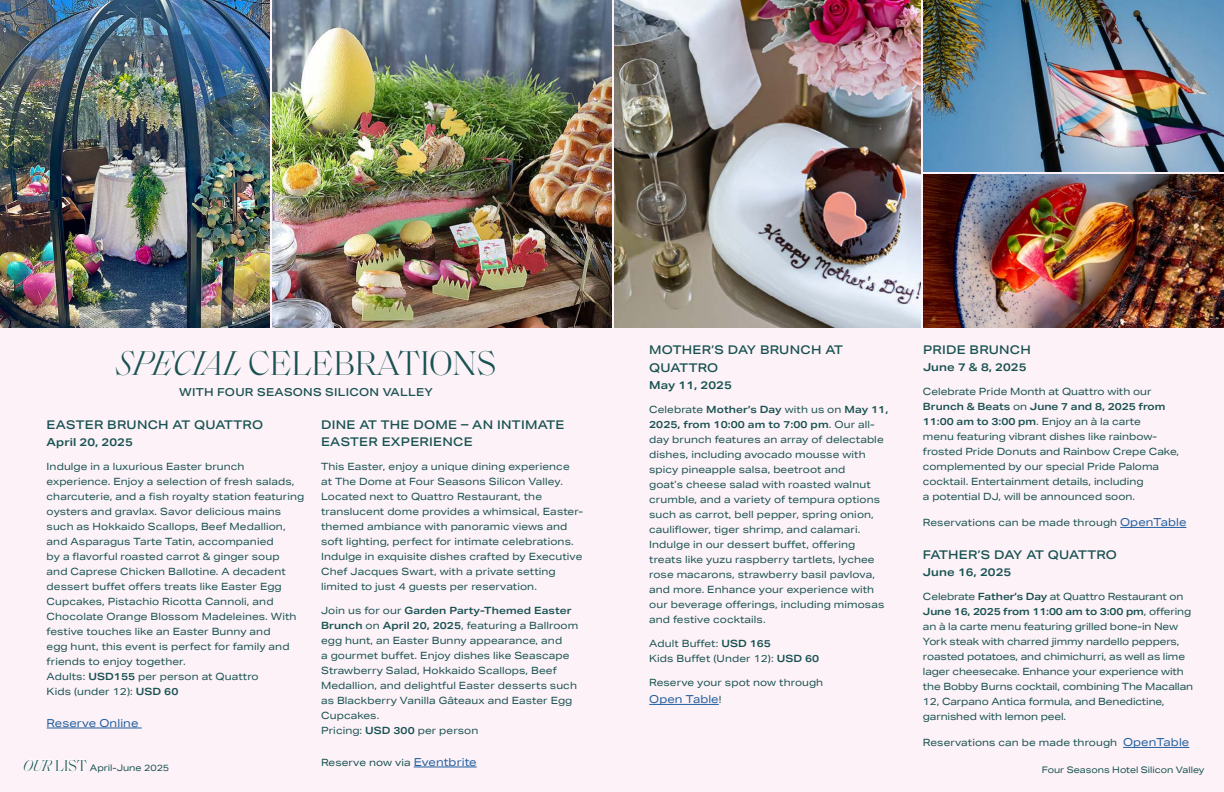
<style>
.page{position:relative;width:1224px;height:792px;background:#fdf2f7}
.page>*{position:absolute;margin:0;border:0;box-sizing:border-box;transform-origin:0 0}
.t1{font:300 35px "Saol Display";letter-spacing:.005em;color:#185252}
.t2{font:500 12px/18px "Aktiv Grotesk Ex";letter-spacing:.025em;color:#185252}
.t3{font:500 12px "Aktiv Grotesk Ex";color:#185252}
.t4{font:600 11px "Aktiv Grotesk Ex";letter-spacing:.01em;color:#185252}
.t5{font:500 11px "Aktiv Grotesk Ex";letter-spacing:.025em;color:#185252}
.t6{font:11px "Aktiv Grotesk Ex";letter-spacing:.01em;color:#215e9e}
.t7{font:10px/15px "Aktiv Grotesk Ex";letter-spacing:.01em;color:#185252}
.t8{font:10px/15px "Aktiv Grotesk Ex";letter-spacing:-.01em;color:#185252}
.t9{font:9px "Aktiv Grotesk Ex";color:#185252}
.s1{font-weight:600}
.s2{font-size:10px;color:#185252}
.s3{font-size:11px;color:#215e9e}
.s4{font-style:italic}
.s5{font-family:"Saol Display";font-weight:300;font-style:italic;font-size:16px;color:#fff}
.s6{font-family:"Saol Display";font-weight:300;font-size:16px;color:#fff}
</style>
<div class="page">
<hr style="left:649px;top:704px;width:70px;height:1px;background:#215e9e">
<img style="left:0;top:0;width:270px;height:327px">
<img style="left:923px;top:0;width:301px;height:172px">
<img style="left:272px;top:0;width:340px;height:327px">
<hr style="left:47px;top:728px;width:95px;height:1px;background:#215e9e">
<hr style="left:414px;top:767px;width:63px;height:1px;background:#215e9e">
<hr style="left:1120px;top:527px;width:66px;height:1px;background:#215e9e">
<hr style="left:1123px;top:747px;width:66px;height:1px;background:#215e9e">
<img style="left:923px;top:174px;width:301px;height:153px">
<img style="left:615px;top:0;width:306px;height:327px">
<h3 class="t2" style="left:649px;top:341px;width:195px">MOTHER’S DAY BRUNCH AT<br>QUATTRO</h3>
<p class="t4" style="left:649px;top:379px;width:84px">May 11, 2025</p>
<p class="t7" style="left:649px;top:402px;width:241px">Celebrate <span class="s1">Mother’s Day</span> with us on <span class="s1">May 11, 2025, from 10:00 am to 7:00 pm</span>. Our all&shy;day brunch features an array of delectable dishes, including avocado mousse with spicy pineapple salsa, beetroot and<br>goat’s cheese salad with roasted walnut crumble, and a variety of tempura options such as carrot, bell pepper, spring onion, cauliflower, tiger shrimp, and calamari.<br>Indulge in our dessert buffet, offering treats like yuzu raspberry tartlets, lychee rose macarons, strawberry basil pavlova, and more. Enhance your experience with our beverage offerings, including mimosas and festive cocktails.</p>
<p class="t7" style="left:649px;top:636px;width:172px">Adult Buffet: <span class="s1">USD 165<br></span>Kids Buffet (Under 12): <span class="s1">USD 60</span></p>
<p class="t7" style="left:649px;top:675px;width:176px">Reserve your spot now through</p>
<p class="t6" style="left:649px;top:693px;width:74px">Open Table<span class="s2">!</span></p>
<h3 class="t2" style="left:923px;top:341px;width:109px">PRIDE BRUNCH</h3>
<p class="t4" style="left:923px;top:361px;width:105px">June 7 &amp; 8, 2025</p>
<p class="t7" style="left:923px;top:384px;width:258px">Celebrate Pride Month at Quattro with our <span class="s1">Brunch &amp; Beats</span> on <span class="s1">June 7 and 8, 2025 from 11:00 am to 3:00 pm</span>. Enjoy an à la carte<br>menu featuring vibrant dishes like rainbow&shy;frosted Pride Donuts and Rainbow Crepe Cake, complemented by our special Pride Paloma cocktail. Entertainment details, including<br>a potential DJ, will be announced soon.</p>
<p class="t7" style="left:923px;top:515px;width:265px">Reservations can be made through <span class="s3">OpenTable</span></p>
<h3 class="t3" style="left:923px;top:548px;width:195px">FATHER’S DAY AT QUATTRO</h3>
<p class="t4" style="left:923px;top:566px;width:90px">June 16, 2025</p>
<p class="t8" style="left:923px;top:589px;width:272px">Celebrate <span class="s1">Father’s Day</span> at Quattro Restaurant on <span class="s1">June 16, 2025 from 11:00 am to 3:00 pm</span>, offering an à la carte menu featuring grilled bone-in New York steak with charred jimmy nardello peppers, roasted potatoes, and chimichurri, as well as lime lager cheesecake. Enhance your experience with the Bobby Burns cocktail, combining The Macallan 12, Carpano Antica formula, and Benedictine, garnished with lemon peel.</p>
<p class="t7" style="left:923px;top:735px;width:268px">Reservations can be made through <span class="s3">OpenTable</span></p>
<h2 class="t1" style="left:116px;top:338px;width:382px"><span class="s4">SPECIAL</span> CELEBRATIONS</h2>
<p class="t5" style="left:179px;top:385px;width:255px">WITH FOUR SEASONS SILICON VALLEY</p>
<h3 class="t2" style="left:47px;top:415px;width:218px">EASTER BRUNCH AT QUATTRO</h3>
<p class="t4" style="left:47px;top:436px;width:88px">April 20, 2025</p>
<p class="t7" style="left:47px;top:459px;width:259px">Indulge in a luxurious Easter brunch experience. Enjoy a selection of fresh salads, charcuterie, and a fish royalty station featuring oysters and gravlax. Savor delicious mains such as Hokkaido Scallops, Beef Medallion, and Asparagus Tarte Tatin, accompanied<br>by a flavorful roasted carrot &amp; ginger soup<br>and Caprese Chicken Ballotine. A decadent dessert buffet offers treats like Easter Egg Cupcakes, Pistachio Ricotta Cannoli, and Chocolate Orange Blossom Madeleines. With festive touches like an Easter Bunny and<br>egg hunt, this event is perfect for family and friends to enjoy together.</p>
<p class="t7" style="left:47px;top:669px;width:214px">Adults: <span class="s1">USD155</span> per person at Quattro<br>Kids (under 12): <span class="s1">USD 60</span></p>
<p class="t6" style="left:47px;top:716px;width:93px">Reserve Online</p>
<h3 class="t2" style="left:321px;top:416px;width:245px;line-height:17px">DINE AT THE DOME – AN INTIMATE<br>EASTER EXPERIENCE</h3>
<p class="t7" style="left:321px;top:459px;width:264px">This Easter, enjoy a unique dining experience<br>at The Dome at Four Seasons Silicon Valley.<br>Located next to Quattro Restaurant, the translucent dome provides a whimsical, Easter&shy;themed ambiance with panoramic views and soft lighting, perfect for intimate celebrations.<br>Indulge in exquisite dishes crafted by Executive Chef Jacques Swart, with a private setting limited to just 4 guests per reservation.</p>
<p class="t7" style="left:321px;top:603px;width:259px">Join us for our <span class="s1">Garden Party-Themed Easter Brunch</span> on <span class="s1">April 20, 2025</span>, featuring a Ballroom egg hunt, an Easter Bunny appearance, and<br>a gourmet buffet. Enjoy dishes like Seascape Strawberry Salad, Hokkaido Scallops, Beef Medallion, and delightful Easter desserts such as Blackberry Vanilla Gâteaux and Easter Egg Cupcakes.<br>Pricing: <span class="s1">USD 300</span> per person</p>
<p class="t7" style="left:321px;top:755px;width:157px">Reserve now via <span class="s3">Eventbrite</span></p>
<p class="t9" style="left:23px;top:762px;width:148px"><span class="s5">OUR</span> <span class="s6">LIST</span> April-June 2025</p>
<p class="t9" style="left:1042px;top:764px;width:164px">Four Seasons Hotel Silicon Valley</p>
</div>
